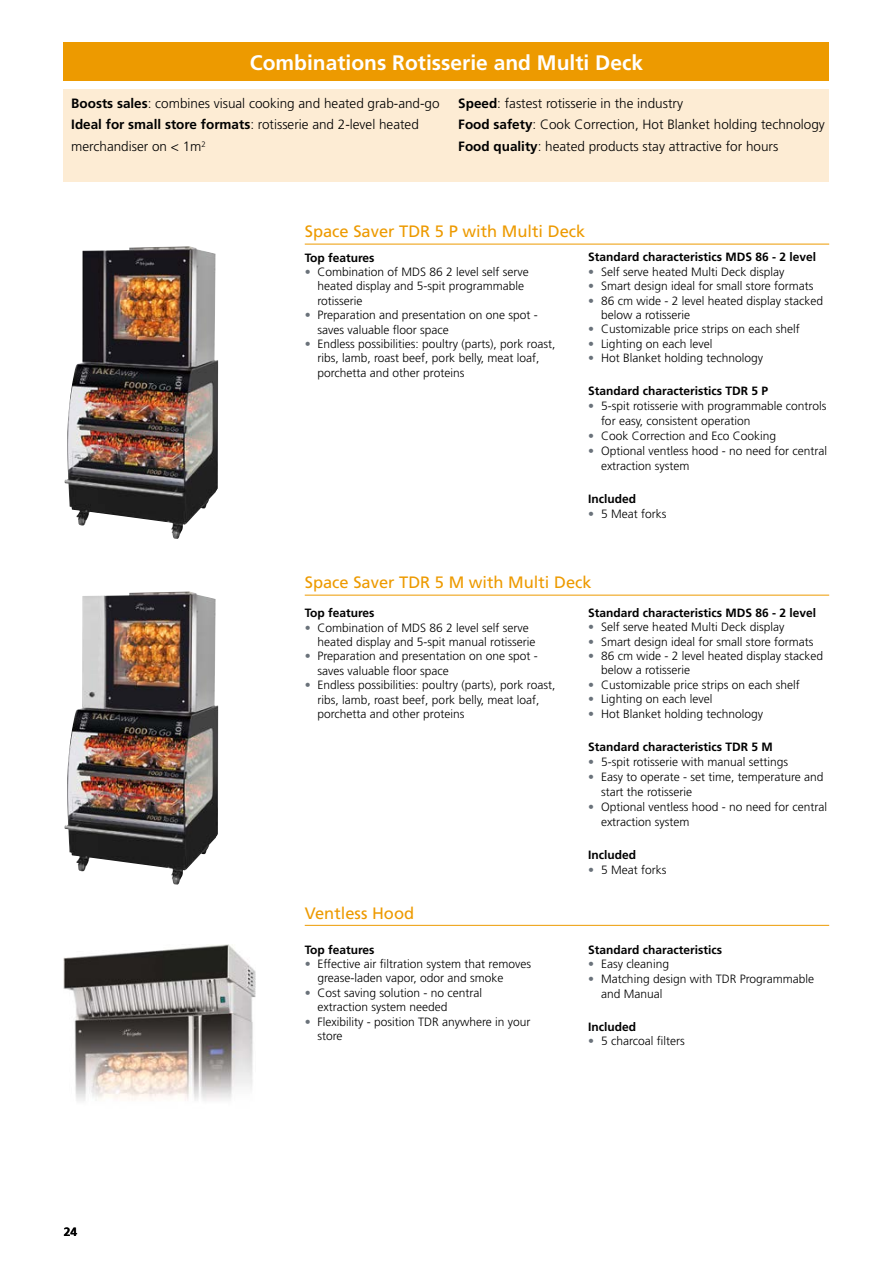
<style>
.page{position:relative;width:893px;height:1263px;background:#fff}
.page>*{position:absolute;margin:0;border:0;box-sizing:border-box;transform-origin:0 0}
.t1{font:700 21px "Frutiger LT Std";color:#fff}
.t2{font:16.5px "Frutiger LT Std";color:#ed9a00}
.t3{font:300 13.5px/21.8px "Frutiger LT Std";color:#000}
.t4{font:300 12px/14.4px "Frutiger LT Std";color:#000}
.t5{font:700 12px "Frutiger LT Std";color:#000}
.s1{font-weight:700}
.s2{color:#6a727a}
</style>
<div class="page">
<hr style="left:305px;top:595px;width:524px;height:1px;background:#ed9a00">
<hr style="left:305px;top:244px;width:524px;height:1px;background:#ed9a00">
<div style="left:64px;top:43px;width:765px;height:38px;background:#ed9a00"></div>
<div style="left:64px;top:89px;width:765px;height:92px;background:#fdecd4"></div>
<img style="left:64px;top:591px;width:154px;height:293px">
<img style="left:65px;top:246px;width:153px;height:293px">
<hr style="left:305px;top:925px;width:524px;height:1px;background:#ed9a00">
<img style="left:64px;top:944px;width:191px;height:157px">
<h1 class="t1" style="left:250px;top:50px;width:395px">Combinations Rotisserie and Multi Deck</h1>
<p class="t3" style="left:71px;top:92px;width:370px"><span class="s1">Boosts sales</span>: combines visual cooking and heated grab-and-go<br><span class="s1">Ideal for small store formats</span>: rotisserie and 2-level heated merchandiser on &lt; 1m<sup>2</sup></p>
<p class="t3" style="left:458px;top:92px;width:368px"><span class="s1">Speed</span>: fastest rotisserie in the industry<br><span class="s1">Food safety</span>: Cook Correction, Hot Blanket holding technology<br><span class="s1">Food quality</span>: heated products stay attractive for hours</p>
<h2 class="t2" style="left:305px;top:222px;width:282px">Space Saver TDR 5 P with Multi Deck</h2>
<p class="t5" style="left:305px;top:250px;width:71px">Top features</p>
<p class="t4" style="left:317px;top:265px;width:213px;text-indent:-13px"><span class="s2">•</span> Combination of MDS 86 2 level self serve heated display and 5-spit programmable rotisserie</p>
<p class="t4" style="left:317px;top:308px;width:222px;text-indent:-13px"><span class="s2">•</span> Preparation and presentation on one spot - saves valuable floor space</p>
<p class="t4" style="left:317px;top:337px;width:239px;text-indent:-13px"><span class="s2">•</span> Endless possibilities: poultry (parts), pork roast, ribs, lamb, roast beef, pork belly, meat loaf, porchetta and other proteins</p>
<p class="t5" style="left:588px;top:250px;width:229px">Standard characteristics MDS 86 - 2 level</p>
<p class="t4" style="left:588px;top:265px;width:198px"><span class="s2">•</span> Self serve heated Multi Deck display</p>
<p class="t4" style="left:588px;top:279px;width:227px"><span class="s2">•</span> Smart design ideal for small store formats</p>
<p class="t4" style="left:601px;top:293px;width:224px;text-indent:-13px"><span class="s2">•</span> 86 cm wide - 2 level heated display stacked below a rotisserie</p>
<p class="t4" style="left:588px;top:322px;width:213px"><span class="s2">•</span> Customizable price strips on each shelf</p>
<p class="t4" style="left:588px;top:337px;width:126px"><span class="s2">•</span> Lighting on each level</p>
<p class="t4" style="left:588px;top:351px;width:176px"><span class="s2">•</span> Hot Blanket holding technology</p>
<p class="t5" style="left:588px;top:384px;width:181px">Standard characteristics TDR 5 P</p>
<p class="t4" style="left:601px;top:399px;width:227px;line-height:15px;text-indent:-13px"><span class="s2">•</span> 5-spit rotisserie with programmable controls for easy, consistent operation</p>
<p class="t4" style="left:588px;top:429px;width:189px"><span class="s2">•</span> Cook Correction and Eco Cooking</p>
<p class="t4" style="left:601px;top:444px;width:228px;line-height:15px;text-indent:-13px"><span class="s2">•</span> Optional ventless hood - no need for central extraction system</p>
<p class="t5" style="left:588px;top:492px;width:49px">Included</p>
<p class="t4" style="left:588px;top:507px;width:80px"><span class="s2">•</span> 5 Meat forks</p>
<h2 class="t2" style="left:305px;top:573px;width:288px">Space Saver TDR 5 M with Multi Deck</h2>
<p class="t5" style="left:64px;top:1224px;width:15px">24</p>
<p class="t5" style="left:305px;top:606px;width:71px">Top features</p>
<p class="t4" style="left:317px;top:620px;width:219px;text-indent:-13px"><span class="s2">•</span> Combination of MDS 86 2 level self serve heated display and 5-spit manual rotisserie</p>
<p class="t4" style="left:317px;top:649px;width:222px;text-indent:-13px"><span class="s2">•</span> Preparation and presentation on one spot - saves valuable floor space</p>
<p class="t4" style="left:317px;top:678px;width:239px;text-indent:-13px"><span class="s2">•</span> Endless possibilities: poultry (parts), pork roast, ribs, lamb, roast beef, pork belly, meat loaf, porchetta and other proteins</p>
<h2 class="t2" style="left:305px;top:903px;width:111px">Ventless Hood</h2>
<p class="t5" style="left:305px;top:942px;width:71px">Top features</p>
<p class="t4" style="left:317px;top:957px;width:215px;text-indent:-13px"><span class="s2">•</span> Effective air filtration system that removes grease-laden vapor, odor and smoke</p>
<p class="t4" style="left:317px;top:985px;width:166px;text-indent:-13px"><span class="s2">•</span> Cost saving solution - no central extraction system needed</p>
<p class="t4" style="left:317px;top:1014px;width:215px;text-indent:-13px"><span class="s2">•</span> Flexibility - position TDR anywhere in your store</p>
<p class="t5" style="left:588px;top:606px;width:229px">Standard characteristics MDS 86 - 2 level</p>
<p class="t4" style="left:588px;top:620px;width:198px"><span class="s2">•</span> Self serve heated Multi Deck display</p>
<p class="t4" style="left:588px;top:634px;width:227px"><span class="s2">•</span> Smart design ideal for small store formats</p>
<p class="t4" style="left:601px;top:649px;width:224px;text-indent:-13px"><span class="s2">•</span> 86 cm wide - 2 level heated display stacked below a rotisserie</p>
<p class="t4" style="left:588px;top:678px;width:213px"><span class="s2">•</span> Customizable price strips on each shelf</p>
<p class="t4" style="left:588px;top:692px;width:126px"><span class="s2">•</span> Lighting on each level</p>
<p class="t4" style="left:588px;top:707px;width:176px"><span class="s2">•</span> Hot Blanket holding technology</p>
<p class="t5" style="left:588px;top:740px;width:186px">Standard characteristics TDR 5 M</p>
<p class="t4" style="left:588px;top:755px;width:201px"><span class="s2">•</span> 5-spit rotisserie with manual settings</p>
<p class="t4" style="left:601px;top:770px;width:224px;line-height:15px;text-indent:-13px"><span class="s2">•</span> Easy to operate - set time, temperature and start the rotisserie</p>
<p class="t4" style="left:601px;top:800px;width:228px;line-height:15px;text-indent:-13px"><span class="s2">•</span> Optional ventless hood - no need for central extraction system</p>
<p class="t5" style="left:588px;top:848px;width:49px">Included</p>
<p class="t4" style="left:588px;top:862px;width:80px"><span class="s2">•</span> 5 Meat forks</p>
<p class="t5" style="left:588px;top:942px;width:135px">Standard characteristics</p>
<p class="t4" style="left:588px;top:957px;width:82px"><span class="s2">•</span> Easy cleaning</p>
<p class="t4" style="left:601px;top:971px;width:215px;line-height:15px;text-indent:-13px"><span class="s2">•</span> Matching design with TDR Programmable and Manual</p>
<p class="t5" style="left:588px;top:1020px;width:49px">Included</p>
<p class="t4" style="left:588px;top:1034px;width:98px"><span class="s2">•</span> 5 charcoal filters</p>
</div>
